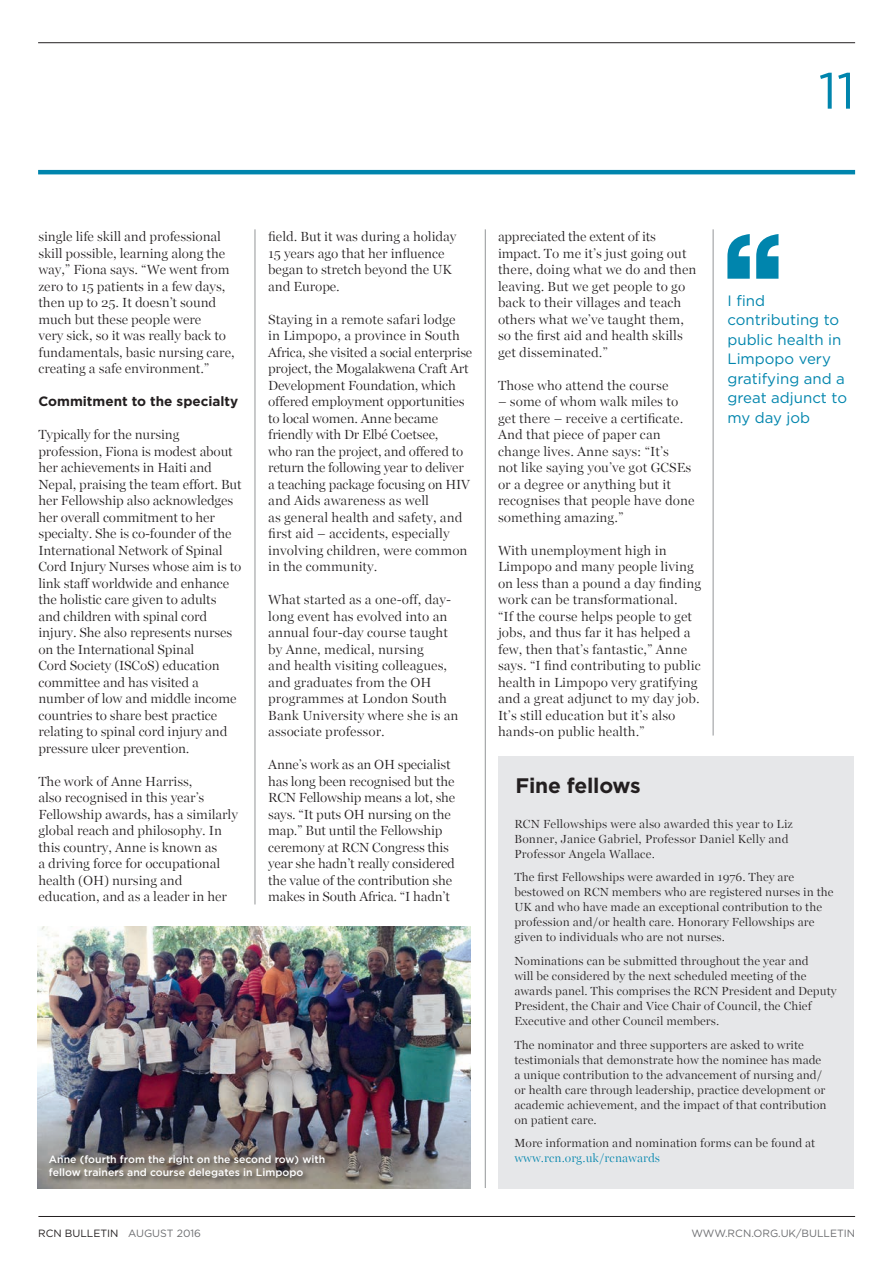
<style>
.page{position:relative;width:894px;height:1265px;background:#fff}
.page>*{position:absolute;margin:0;border:0;box-sizing:border-box;transform-origin:0 0}
.t1{font:51px "Gotham";color:#0085ad}
.t2{font:700 21px "Gotham";letter-spacing:-.01em;color:#231f20}
.t3{font:15px/19.5px "Gotham";color:#0085ad}
.t4{font:300 13.5px/16.5px "SD Georgia";letter-spacing:-.01em;color:#231f20}
.t5{font:700 13.5px "Gotham";color:#231f20}
.t6{font:300 12px/15px "SD Georgia";color:#231f20}
.t7{font:300 12px "SD Georgia";color:#0085ad}
.t8{font:500 10.5px "Gotham";color:#fff}
.t9{font:10.5px "Gotham";color:#6c6d70}
.t10{font:10.5px "Gotham";color:#231f20}
.s1{color:#6c6d70}
</style>
<div class="page">
<hr style="left:38px;top:42px;width:816px;height:1px;background:#231f20">
<hr style="left:38px;top:1216px;width:816px;height:1px;background:#231f20">
<hr style="left:38px;top:170px;width:816px;height:4px;background:#0085ad">
<svg style="left:727px;top:234px;width:51px;height:45px"></svg>
<hr style="left:712px;top:229px;width:1px;height:506px;background:#939598">
<hr style="left:485px;top:229px;width:1px;height:959px;background:#939598">
<div style="left:497px;top:756px;width:356px;height:432px;background:#e6e7e9"></div>
<img style="left:38px;top:927px;width:432px;height:261px">
<hr style="left:254px;top:229px;width:1px;height:675px;background:#939598">
<div style="left:48px;top:1153px;width:284px;height:32px;background:#231f20;opacity:.75"></div>
<h1 class="t1" style="left:818px;top:58px;width:38px">11</h1>
<p class="t4" style="left:38px;top:228px;width:198px">single life skill and professional skill possible, learning along the way,” Fiona says. “We went from zero to 15 patients in a few days, then up to 25. It doesn’t sound much but these people were<br>very sick, so it was really back to fundamentals, basic nursing care, creating a safe environment.”</p>
<p class="t5" style="left:38px;top:392px;width:201px">Commitment to the specialty</p>
<p class="t4" style="left:38px;top:426px;width:205px">Typically for the nursing profession, Fiona is modest about her achievements in Haiti and<br>Nepal, praising the team effort. But her Fellowship also acknowledges her overall commitment to her specialty. She is co-founder of the<br>International Network of Spinal<br>Cord Injury Nurses whose aim is to link staff worldwide and enhance the holistic care given to adults and children with spinal cord injury. She also represents nurses on the International Spinal<br>Cord Society (ISCoS) education committee and has visited a number of low and middle income countries to share best practice relating to spinal cord injury and pressure ulcer prevention.</p>
<p class="t4" style="left:38px;top:773px;width:201px">The work of Anne Harriss,<br>also recognised in this year’s<br>Fellowship awards, has a similarly global reach and philosophy. In this country, Anne is known as<br>a driving force for occupational health (OH) nursing and education, and as a leader in her</p>
<p class="t4" style="left:268px;top:228px;width:190px">field. But it was during a holiday<br>15 years ago that her influence began to stretch beyond the UK and Europe.</p>
<p class="t4" style="left:268px;top:311px;width:206px">Staying in a remote safari lodge<br>in Limpopo, a province in South<br>Africa, she visited a social enterprise project, the Mogalakwena Craft Art<br>Development Foundation, which offered employment opportunities to local women. Anne became friendly with Dr Elbé Coetsee,<br>who ran the project, and offered to return the following year to deliver a teaching package focusing on HIV and Aids awareness as well<br>as general health and safety, and first aid – accidents, especially involving children, were common in the community.</p>
<p class="t4" style="left:268px;top:591px;width:192px">What started as a one-off, day&shy;long event has evolved into an annual four-day course taught by Anne, medical, nursing<br>and health visiting colleagues, and graduates from the OH programmes at London South<br>Bank University where she is an associate professor.</p>
<p class="t4" style="left:268px;top:756px;width:189px">Anne’s work as an OH specialist has long been recognised but the<br>RCN Fellowship means a lot, she says. “It puts OH nursing on the map.” But until the Fellowship ceremony at RCN Congress this year she hadn’t really considered the value of the contribution she makes in South Africa. “I hadn’t</p>
<p class="t4" style="left:498px;top:228px;width:200px">appreciated the extent of its impact. To me it’s just going out there, doing what we do and then leaving. But we get people to go back to their villages and teach others what we’ve taught them, so the first aid and health skills get disseminated.”</p>
<p class="t4" style="left:498px;top:377px;width:172px">Those who attend the course</p>
<p class="t4" style="left:498px;top:393px;width:198px">– some of whom walk miles to get there – receive a certificate.<br>And that piece of paper can change lives. Anne says: “It’s<br>not like saying you’ve got GCSEs or a degree or anything but it recognises that people have done something amazing.”</p>
<p class="t4" style="left:498px;top:542px;width:205px">With unemployment high in<br>Limpopo and many people living on less than a pound a day finding work can be transformational.<br>“If the course helps people to get jobs, and thus far it has helped a few, then that’s fantastic,” Anne says. “I find contributing to public health in Limpopo very gratifying and a great adjunct to my day job.<br>It’s still education but it’s also hands-on public health.”</p>
<h2 class="t2" style="left:515px;top:772px;width:127px">Fine fellows</h2>
<p class="t6" style="left:514px;top:816px;width:280px">RCN Fellowships were also awarded this year to Liz<br>Bonner, Janice Gabriel, Professor Daniel Kelly and<br>Professor Angela Wallace.</p>
<p class="t6" style="left:514px;top:870px;width:321px">The first Fellowships were awarded in 1976. They are bestowed on RCN members who are registered nurses in the UK and who have made an exceptional contribution to the profession and/or health care. Honorary Fellowships are given to individuals who are not nurses.</p>
<p class="t6" style="left:514px;top:953px;width:324px">Nominations can be submitted throughout the year and<br>will be considered by the next scheduled meeting of the awards panel. This comprises the RCN President and Deputy President, the Chair and Vice Chair of Council, the Chief Executive and other Council members.</p>
<p class="t6" style="left:514px;top:1037px;width:314px">The nominator and three supporters are asked to write testimonials that demonstrate how the nominee has made a unique contribution to the advancement of nursing and/ or health care through leadership, practice development or academic achievement, and the impact of that contribution on patient care.</p>
<p class="t6" style="left:514px;top:1135px;width:302px">More information and nomination forms can be found at</p>
<p class="t3" style="left:727px;top:290px;width:121px">I find contributing to public health in<br>Limpopo very gratifying and a great adjunct to my day job</p>
<p class="t8" style="left:49px;top:1152px;width:278px">Anne (fourth from the right on the second row) with</p>
<p class="t7" style="left:514px;top:1151px;width:147px">www.rcn.org.uk/rcnawards</p>
<p class="t8" style="left:49px;top:1165px;width:256px">fellow trainers and course delegates in Limpopo</p>
<p class="t10" style="left:38px;top:1227px;width:164px">RCN BULLETIN <span class="s1">AUGUST 2016</span></p>
<p class="t9" style="left:691px;top:1227px;width:165px">WWW.RCN.ORG.UK/BULLETIN</p>
</div>
